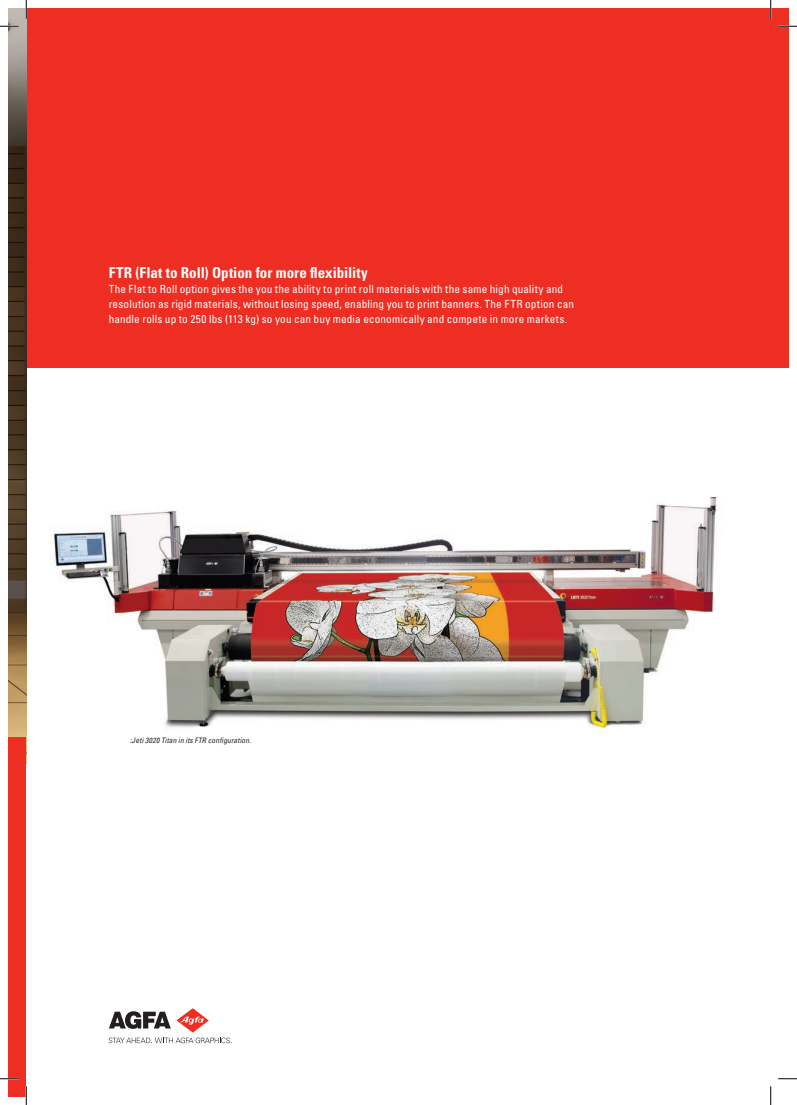
<style>
.page{position:relative;width:797px;height:1105px;background:#fff}
.page>*{position:absolute;margin:0;border:0;box-sizing:border-box;transform-origin:0 0}
.t1{font:700 condensed 15px "Univers LT Std";letter-spacing:.005em;color:#fff}
.t2{font:condensed 11.25px/15px "Univers LT Std";letter-spacing:.015em;color:#fff}
.t3{font:italic condensed 7.5px "Univers LT Std";letter-spacing:.025em;color:#231f20}
</style>
<div class="page">
<svg style="left:109px;top:1008px;width:123px;height:35px"></svg>
<div style="left:9px;top:9px;width:779px;height:359px;background:#ee2e22"></div>
<img style="left:9px;top:9px;width:17px;height:728px">
<div style="left:9px;top:737px;width:17px;height:359px;background:#ee2e22"></div>
<img style="left:52px;top:496px;width:665px;height:234px">
<svg style="left:0;top:25px;width:19px;height:2px"></svg>
<svg style="left:778px;top:25px;width:19px;height:2px"></svg>
<svg style="left:0;top:1078px;width:19px;height:1px"></svg>
<svg style="left:778px;top:1078px;width:19px;height:1px"></svg>
<svg style="left:25px;top:0;width:2px;height:19px"></svg>
<svg style="left:25px;top:1086px;width:2px;height:19px"></svg>
<svg style="left:770px;top:0;width:1px;height:19px"></svg>
<svg style="left:770px;top:1086px;width:1px;height:19px"></svg>
<h1 class="t1" style="left:109px;top:264px;width:260px">FTR (Flat to Roll) Option for more flexibility</h1>
<p class="t2" style="left:109px;top:282px;width:467px">The Flat to Roll option gives the you the ability to print roll materials with the same high quality and resolution as rigid materials, without losing speed, enabling you to print banners. The FTR option can handle rolls up to 250 lbs (113 kg) so you can buy media economically and compete in more markets.</p>
<p class="t3" style="left:130px;top:735px;width:123px">:Jeti 3020 Titan in its FTR configuration.</p>
</div>
